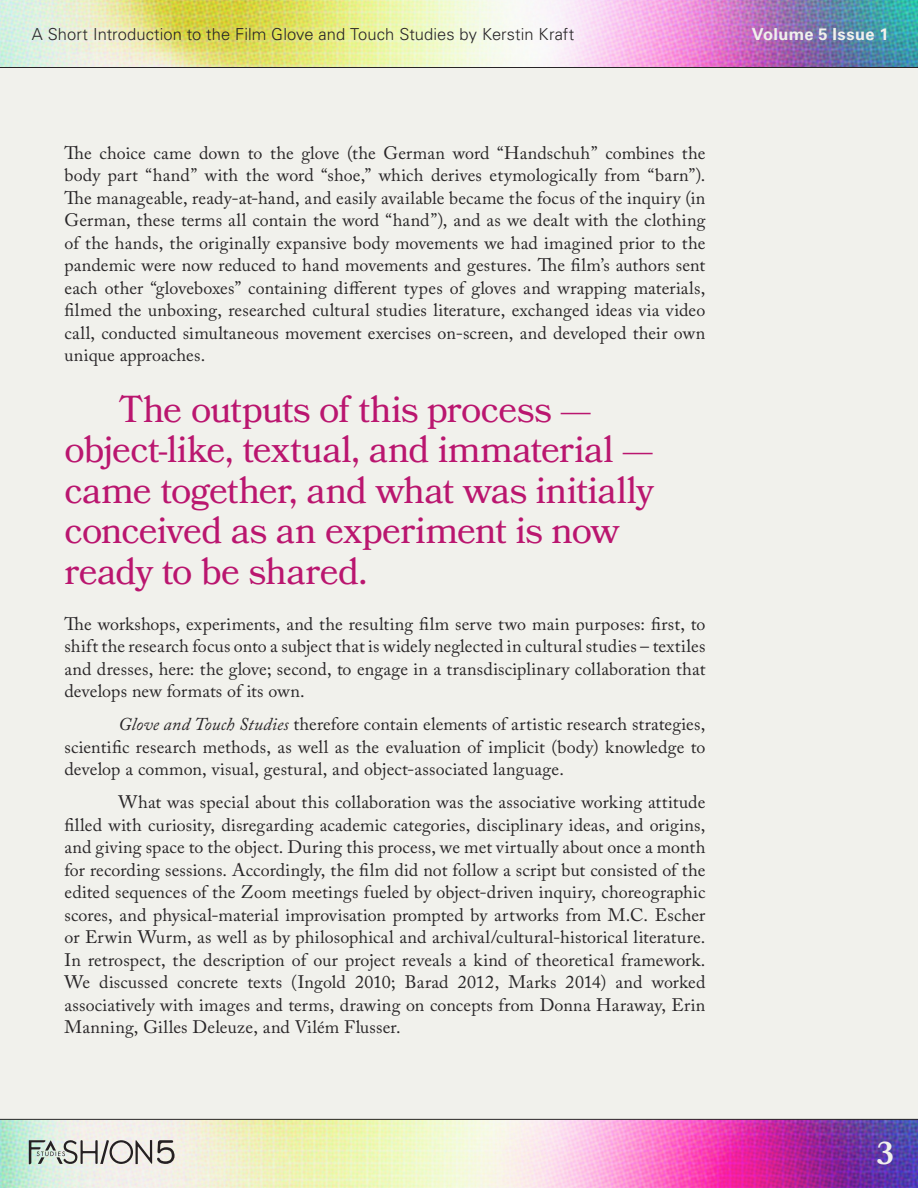
<style>
.page{position:relative;width:918px;height:1188px;background:#f1f1ec}
.page>*{position:absolute;margin:0;border:0;box-sizing:border-box;transform-origin:0 0}
.Pull_Quote{font:37.5px/40.5px "Bookmania";letter-spacing:-.02em;color:#ba166f}
.t1{font:600 31.5px "Bookmania";color:#f1f1ec}
.Body_Copy{font:18px/22.5px "Adobe Caslon Pro";letter-spacing:.01em;color:#282527;text-align:justify}
.t2{font:300 16.5px "Univers LT Std";letter-spacing:.005em;color:#282527}
.t3{font:700 16.5px "Univers LT Std";letter-spacing:.015em;color:#f1f1ec}
.s1{font-style:italic}
</style>
<div class="page">
<img style="left:0;top:1119px;width:918px;height:69px">
<img style="left:0;top:0;width:918px;height:68px">
<svg style="left:29px;top:1140px;width:146px;height:24px"></svg>
<p class="t2" style="left:32px;top:25px;width:544px">A Short Introduction to the Film Glove and Touch Studies by Kerstin Kraft</p>
<p class="t3" style="left:752px;top:25px;width:138px">Volume 5 Issue 1</p>
<p class="Body_Copy" style="left:64px;top:141px;width:642px">The choice came down to the glove (the German word “Handschuh” combines the body part “hand” with the word “shoe,” which derives etymologically from “barn”).<br>The manageable, ready-at-hand, and easily available became the focus of the inquiry (in German, these terms all contain the word “hand”), and as we dealt with the clothing of the hands, the originally expansive body movements we had imagined prior to the pandemic were now reduced to hand movements and gestures. The film’s authors sent each other “gloveboxes” containing different types of gloves and wrapping materials, filmed the unboxing, researched cultural studies literature, exchanged ideas via video call, conducted simultaneous movement exercises on-screen, and developed their own unique approaches.</p>
<p class="Pull_Quote" style="left:64px;top:389px;width:591px;text-indent:54px">The outputs of this process — object-like, textual, and immaterial — came together, and what was initially conceived as an experiment is now ready to be shared.</p>
<p class="Body_Copy" style="left:64px;top:612px;width:642px">The workshops, experiments, and the resulting film serve two main purposes: first, to shift the research focus onto a subject that is widely neglected in cultural studies – textiles and dresses, here: the glove; second, to engage in a transdisciplinary collaboration that develops new formats of its own.</p>
<p class="Body_Copy" style="left:64px;top:713px;width:642px;text-indent:54px"><span class="s1">Glove and Touch Studies</span> therefore contain elements of artistic research strategies, scientific research methods, as well as the evaluation of implicit (body) knowledge to develop a common, visual, gestural, and object-associated language.</p>
<p class="Body_Copy" style="left:64px;top:791px;width:643px;text-indent:54px">What was special about this collaboration was the associative working attitude filled with curiosity, disregarding academic categories, disciplinary ideas, and origins, and giving space to the object. During this process, we met virtually about once a month for recording sessions. Accordingly, the film did not follow a script but consisted of the edited sequences of the Zoom meetings fueled by object-driven inquiry, choreographic scores, and physical-material improvisation prompted by artworks from M.C. Escher or Erwin Wurm, as well as by philosophical and archival/cultural-historical literature.<br>In retrospect, the description of our project reveals a kind of theoretical framework.<br>We discussed concrete texts (Ingold 2010; Barad 2012, Marks 2014) and worked associatively with images and terms, drawing on concepts from Donna Haraway, Erin Manning, Gilles Deleuze, and Vilém Flusser.</p>
<h2 class="t1" style="left:876px;top:1135px;width:20px">3</h2>
</div>
